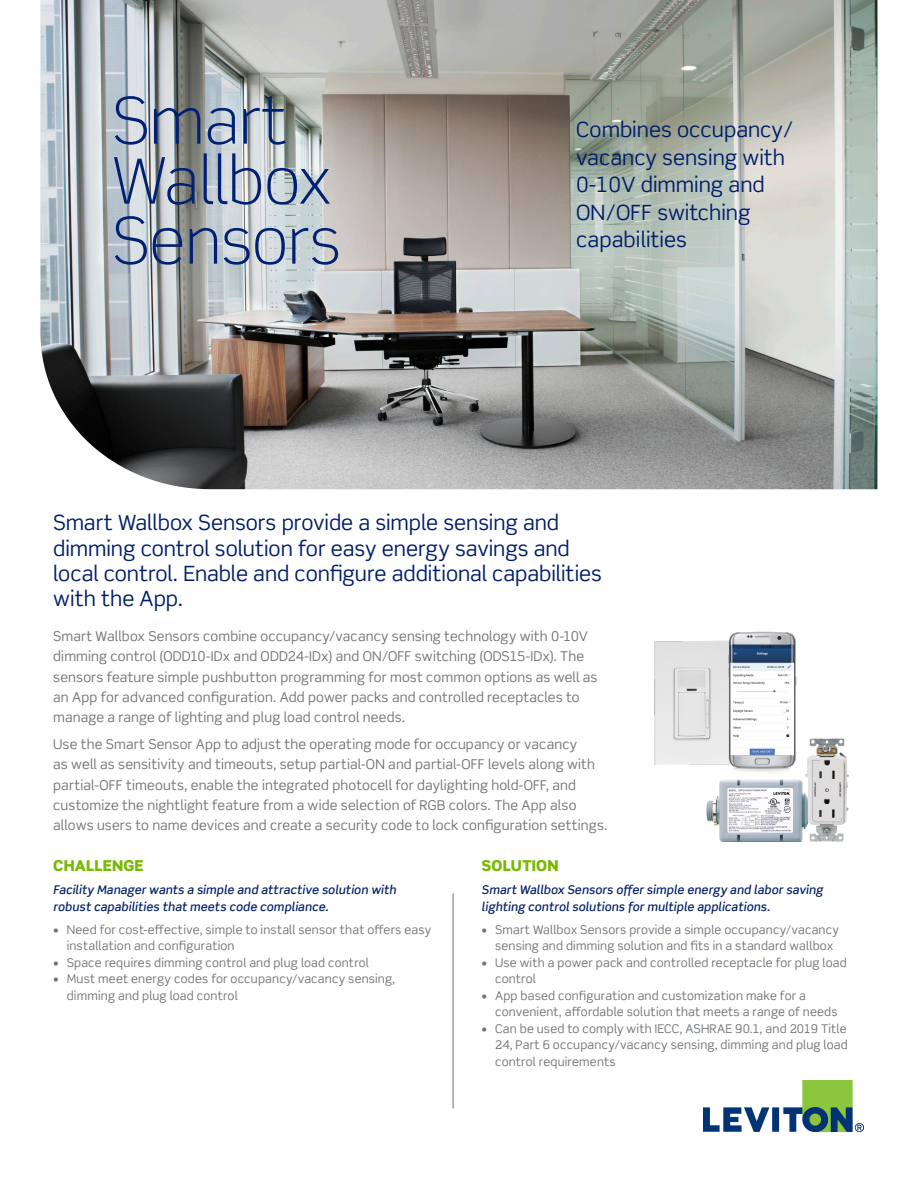
<style>
.page{position:relative;width:918px;height:1188px;background:#fff}
.page>*{position:absolute;margin:0;border:0;box-sizing:border-box;transform-origin:0 0}
.t1{font:300 64.5px/60px "Scene Std";color:#002073}
.t2{font:21px/27.5px "Scene Std";color:#001d68}
.t3{font:900 15px "Scene Std";letter-spacing:.01em;color:#76b900}
.t4{font:13.5px/20.2px "Scene Std";letter-spacing:.01em;color:#707276}
.t5{font:12px/16.5px "Scene Std";letter-spacing:.015em;color:#6e7277}
.t6{font:12px/16.5px "Scene Std";letter-spacing:.015em;color:#707276}
.t7{font:italic 500 12px/16.5px "Scene Std";letter-spacing:.015em;color:#001d68}
</style>
<div class="page">
<img style="left:805px;top:739px;width:44px;height:102px">
<img style="left:706px;top:779px;width:102px;height:63px">
<img style="left:40px;top:0;width:838px;height:489px">
<img style="left:704px;top:1080px;width:160px;height:52px">
<hr style="left:453px;top:893px;width:1px;height:215px;background:#707276">
<img style="left:654px;top:631px;width:143px;height:141px">
<p class="t1" style="left:112px;top:91px;width:230px">Smart<br>Wallbox<br>Sensors</p>
<p class="t2" style="left:576px;top:116px;width:219px">Combines occupancy/ vacancy sensing with<br>0-10V dimming and<br>ON/OFF switching capabilities</p>
<p class="t2" style="left:53px;top:510px;width:550px;line-height:25.2px">Smart Wallbox Sensors provide a simple sensing and dimming control solution for easy energy savings and local control. Enable and configure additional capabilities with the App.</p>
<p class="t4" style="left:53px;top:626px;width:546px">Smart Wallbox Sensors combine occupancy/vacancy sensing technology with 0-10V dimming control (ODD10-IDx and ODD24-IDx) and ON/OFF switching (ODS15-IDx). The sensors feature simple pushbutton programming for most common options as well as an App for advanced configuration. Add power packs and controlled receptacles to manage a range of lighting and plug load control needs.</p>
<p class="t4" style="left:53px;top:734px;width:556px">Use the Smart Sensor App to adjust the operating mode for occupancy or vacancy<br>as well as sensitivity and timeouts, setup partial-ON and partial-OFF levels along with partial-OFF timeouts, enable the integrated photocell for daylighting hold-OFF, and customize the nightlight feature from a wide selection of RGB colors. The App also allows users to name devices and create a security code to lock configuration settings.</p>
<p class="t3" style="left:53px;top:856px;width:92px">CHALLENGE</p>
<p class="t7" style="left:53px;top:881px;width:344px">Facility Manager wants a simple and attractive solution with robust capabilities that meets code compliance.</p>
<p class="t6" style="left:67px;top:921px;width:366px;text-indent:-14px">• Need for cost-effective, simple to install sensor that offers easy installation and configuration</p>
<p class="t6" style="left:53px;top:954px;width:317px">• Space requires dimming control and plug load control</p>
<p class="t6" style="left:67px;top:971px;width:330px;text-indent:-14px">• Must meet energy codes for occupancy/vacancy sensing, dimming and plug load control</p>
<p class="t3" style="left:482px;top:856px;width:78px">SOLUTION</p>
<p class="t7" style="left:482px;top:881px;width:343px">Smart Wallbox Sensors offer simple energy and labor saving lighting control solutions for multiple applications.</p>
<p class="t5" style="left:495px;top:921px;width:345px;text-indent:-14px">• Smart Wallbox Sensors provide a simple occupancy/vacancy sensing and dimming solution and fits in a standard wallbox</p>
<p class="t5" style="left:495px;top:954px;width:353px;text-indent:-14px">• Use with a power pack and controlled receptacle for plug load control</p>
<p class="t5" style="left:495px;top:987px;width:344px;text-indent:-14px">• App based configuration and customization make for a convenient, affordable solution that meets a range of needs</p>
<p class="t5" style="left:495px;top:1020px;width:354px;text-align:justify;text-indent:-14px">• Can be used to comply with IECC, ASHRAE 90.1, and 2019 Title 24, Part 6 occupancy/vacancy sensing, dimming and plug load control requirements</p>
</div>
